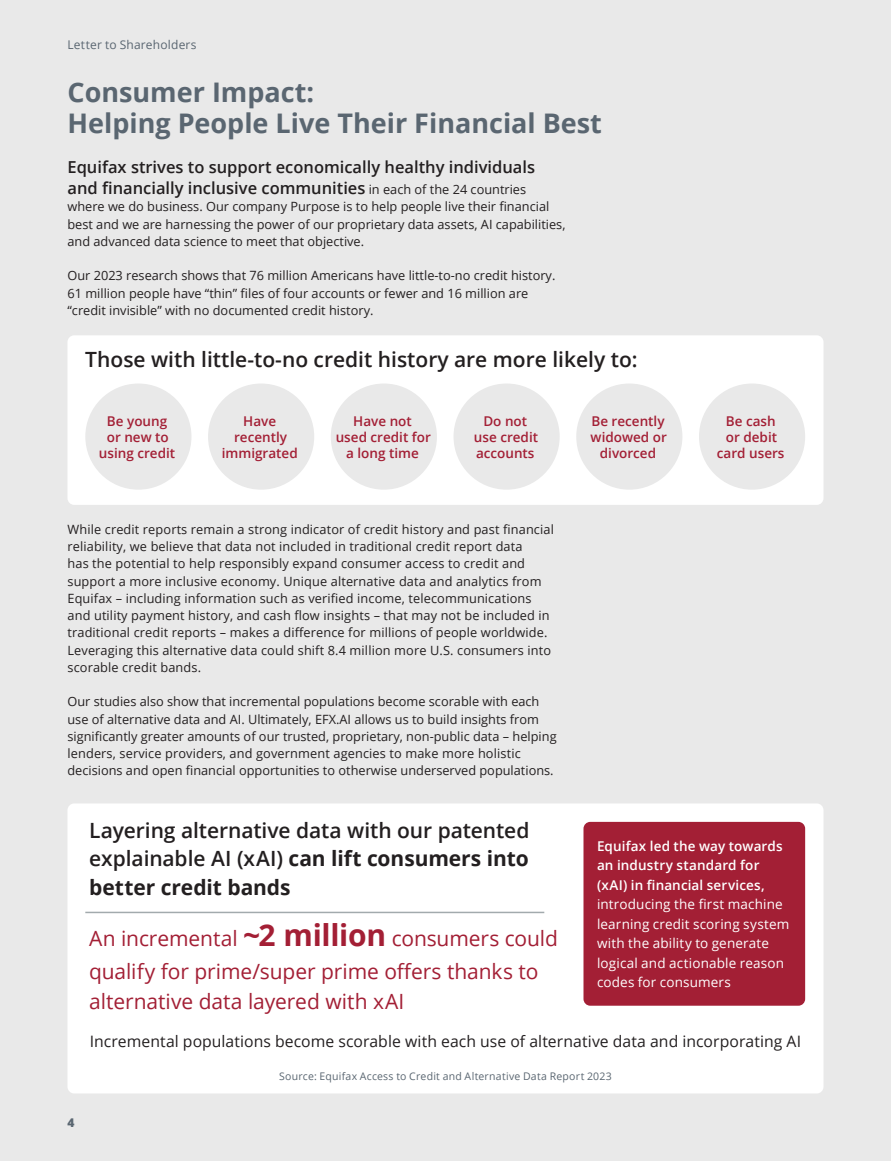
<style>
.page{position:relative;width:891px;height:1161px;background:#e9e9e9}
.page>*{position:absolute;margin:0;border:0;box-sizing:border-box;transform-origin:0 0}
.t1{font:700 27px/31.5px "Open Sans";color:#5a6671}
.t2{font:600 21px/28.5px "Open Sans";color:#231f20;text-align:justify}
.t3{font:21px/33.5px "Open Sans";letter-spacing:-.005em;color:#a31f35}
.t4{font:600 16.5px/21px "Open Sans";color:#231f20}
.t5{font:15.75px "Open Sans";letter-spacing:.005em;color:#231f20}
.t6{font:13.5px/19.5px "Open Sans";letter-spacing:.01em;color:#fff}
.t7{font:600 13.5px/16.2px "Open Sans";color:#a31f35;text-align:center}
.t8{font:12.75px/17.2px "Open Sans";color:#231f20}
.t9{font:12px "Open Sans";letter-spacing:.015em;color:#5a6671}
.t10{font:800 12px "Open Sans";color:#5a6671}
.t11{font:10.5px "Open Sans";letter-spacing:.02em;color:#5a6671}
.s1{font-weight:400;font-size:12.75px}
.s2{font-weight:700}
.s3{font-weight:700;font-size:30px}
.s4{font-weight:600}
</style>
<div class="page">
<div style="left:68px;top:335px;width:756px;height:170px;background:#fff;border-radius:7px"></div>
<div style="left:699px;top:384px;width:106px;height:106px;background:#e9e9e9;border-radius:50%"></div>
<div style="left:576px;top:384px;width:106px;height:106px;background:#e9e9e9;border-radius:50%"></div>
<div style="left:454px;top:384px;width:106px;height:106px;background:#e9e9e9;border-radius:50%"></div>
<div style="left:331px;top:384px;width:106px;height:106px;background:#e9e9e9;border-radius:50%"></div>
<div style="left:208px;top:384px;width:106px;height:106px;background:#e9e9e9;border-radius:50%"></div>
<div style="left:85px;top:384px;width:106px;height:106px;background:#e9e9e9;border-radius:50%"></div>
<div style="left:68px;top:803px;width:756px;height:290px;background:#fff;border-radius:7px"></div>
<hr style="left:85px;top:912px;width:459px;height:1px;background:#a2aaad">
<div style="left:584px;top:822px;width:221px;height:184px;background:#a31f35;border-radius:7px"></div>
<p class="t9" style="left:68px;top:37px;width:131px">Letter to Shareholders</p>
<p class="t1" style="left:68px;top:75px;width:536px">Consumer Impact:<br>Helping People Live Their Financial Best</p>
<p class="t4" style="left:68px;top:156px;width:469px">Equifax strives to support economically healthy individuals and financially inclusive communities <span class="s1">in each of the 24 countries</span></p>
<p class="t8" style="left:68px;top:198px;width:500px">where we do business. Our company Purpose is to help people live their financial best and we are harnessing the power of our proprietary data assets, AI capabilities, and advanced data science to meet that objective.</p>
<p class="t8" style="left:68px;top:267px;width:489px">Our 2023 research shows that 76 million Americans have little-to-no credit history.<br>61 million people have “thin” files of four accounts or fewer and 16 million are “credit invisible” with no documented credit history.</p>
<p class="t2" style="left:85px;top:345px;width:554px">Those with little-to-no credit history are more likely to:</p>
<p class="t7" style="left:99px;top:412px;width:78px">Be young or new to using credit</p>
<p class="t7" style="left:222px;top:412px;width:77px">Have recently immigrated</p>
<p class="t7" style="left:336px;top:412px;width:97px">Have not<br>used credit for a long time</p>
<p class="t7" style="left:474px;top:412px;width:66px">Do not use credit accounts</p>
<p class="t8" style="left:68px;top:520px;width:488px">While credit reports remain a strong indicator of credit history and past financial reliability, we believe that data not included in traditional credit report data<br>has the potential to help responsibly expand consumer access to credit and support a more inclusive economy. Unique alternative data and analytics from Equifax – including information such as verified income, telecommunications and utility payment history, and cash flow insights – that may not be included in traditional credit reports – makes a difference for millions of people worldwide.<br>Leveraging this alternative data could shift 8.4 million more U.S. consumers into scorable credit bands.</p>
<p class="t8" style="left:68px;top:693px;width:491px">Our studies also show that incremental populations become scorable with each use of alternative data and AI. Ultimately, EFX.AI allows us to build insights from significantly greater amounts of our trusted, proprietary, non-public data – helping lenders, service providers, and government agencies to make more holistic decisions and open financial opportunities to otherwise underserved populations.</p>
<p class="t7" style="left:591px;top:412px;width:78px">Be recently widowed or divorced</p>
<p class="t7" style="left:717px;top:412px;width:69px">Be cash<br>or debit card users</p>
<p class="t10" style="left:68px;top:1114px;width:9px">4</p>
<p class="t2" style="left:89px;top:816px;width:442px">Layering alternative data with our patented explainable AI (xAI) <span class="s2">can lift consumers into better credit bands</span></p>
<p class="t3" style="left:89px;top:921px;width:470px">An incremental <span class="s3">~2 million</span> consumers could qualify for prime/super prime offers thanks to</p>
<p class="t3" style="left:89px;top:984px;width:317px">alternative data layered with xAI</p>
<p class="t5" style="left:90px;top:1030px;width:713px">Incremental populations become scorable with each use of alternative data and incorporating AI</p>
<p class="t11" style="left:279px;top:1069px;width:334px">Source: Equifax Access to Credit and Alternative Data Report 2023</p>
<p class="t6" style="left:597px;top:836px;width:194px"><span class="s4">Equifax led the way towards an industry standard for (xAI) in financial services, </span>introducing the first machine learning credit scoring system with the ability to generate logical and actionable reason codes for consumers</p>
</div>
